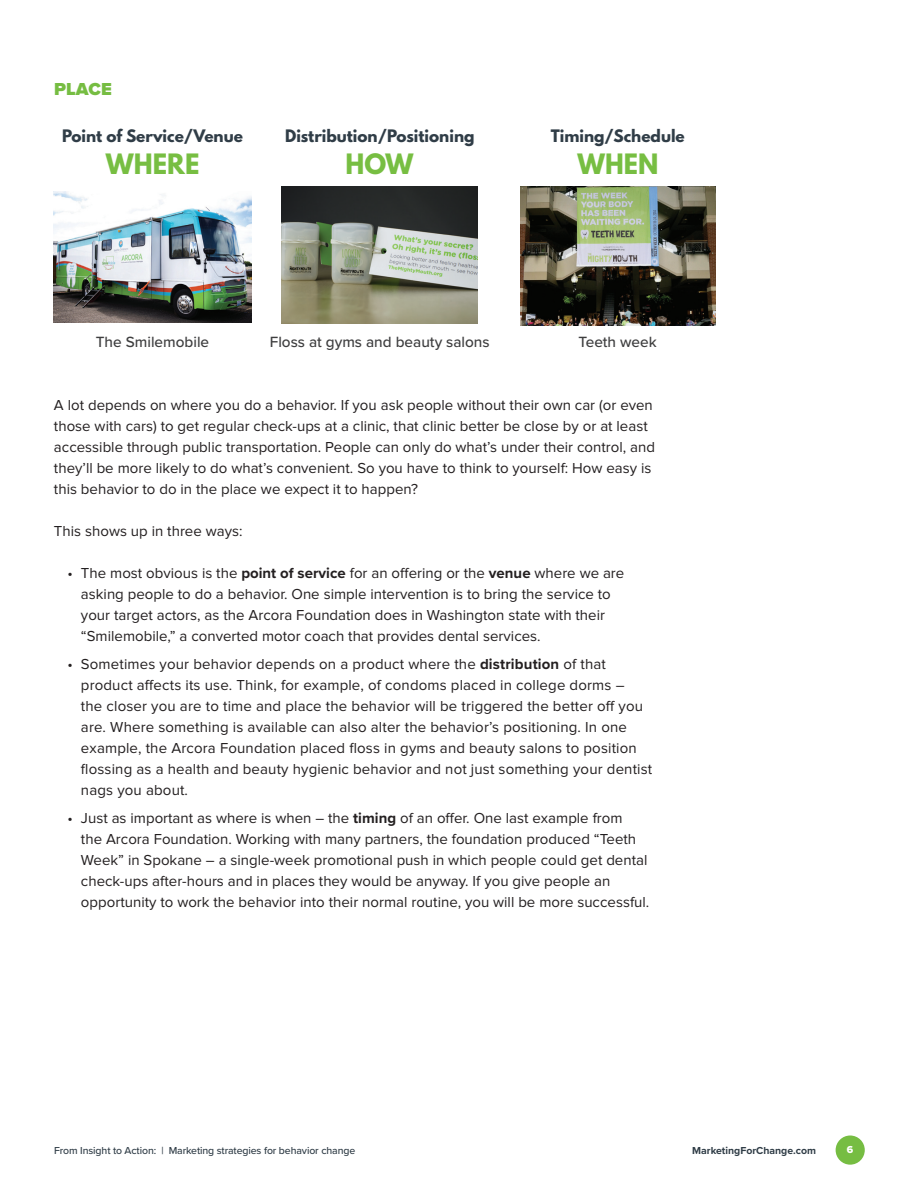
<style>
.page{position:relative;width:918px;height:1188px;background:#fff}
.page>*{position:absolute;margin:0;border:0;box-sizing:border-box;transform-origin:0 0}
.t1{font:700 24.9px "League Spartan";color:#77be42}
.t2{font:900 18px "Proxima Nova";letter-spacing:.01em;color:#76bd42}
.t3{font:700 15.3px "League Spartan";color:#303d47}
.t4{font:500 15.3px "Proxima Nova";color:#3e3e3f}
.t5{font:15px/21px "Proxima Nova";color:#231f20}
.t6{font:500 10.5px "Proxima Nova";letter-spacing:-.01em;color:#303d47}
.t7{font:700 10.5px "Proxima Nova";color:#303d47}
.t8{font:10.5px "Proxima Nova Extrabld";color:#fff}
.s1{font-weight:700}
</style>
<div class="page">
<div style="left:836px;top:1135px;width:29px;height:30px;background:#76bd42;border-radius:50%"></div>
<img style="left:54px;top:191px;width:197px;height:131px">
<img style="left:282px;top:186px;width:196px;height:137px">
<img style="left:520px;top:186px;width:195px;height:139px">
<p class="t2" style="left:54px;top:76px;width:59px">PLACE</p>
<p class="t3" style="left:62px;top:124px;width:182px">Point of Service/Venue</p>
<p class="t3" style="left:285px;top:124px;width:191px">Distribution/Positioning</p>
<p class="t3" style="left:551px;top:124px;width:136px">Timing/Schedule</p>
<h1 class="t1" style="left:106px;top:144px;width:95px">WHERE</h1>
<h1 class="t1" style="left:346px;top:144px;width:69px">HOW</h1>
<h1 class="t1" style="left:577px;top:144px;width:82px">WHEN</h1>
<p class="t4" style="left:96px;top:330px;width:115px">The Smilemobile</p>
<p class="t4" style="left:270px;top:330px;width:221px">Floss at gyms and beauty salons</p>
<p class="t4" style="left:579px;top:330px;width:80px">Teeth week</p>
<p class="t5" style="left:54px;top:395px;width:603px">A lot depends on where you do a behavior. If you ask people without their own car (or even those with cars) to get regular check-ups at a clinic, that clinic better be close by or at least accessible through public transportation. People can only do what’s under their control, and they’ll be more likely to do what’s convenient. So you have to think to yourself: How easy is this behavior to do in the place we expect it to happen?</p>
<p class="t5" style="left:54px;top:521px;width:190px">This shows up in three ways:</p>
<p class="t5" style="left:81px;top:563px;width:545px;text-indent:-14px">• The most obvious is the <span class="s1">point of service</span> for an offering or the <span class="s1">venue</span> where we are asking people to do a behavior. One simple intervention is to bring the service to your target actors, as the Arcora Foundation does in Washington state with their “Smilemobile,” a converted motor coach that provides dental services.</p>
<p class="t5" style="left:81px;top:654px;width:573px;text-indent:-14px">• Sometimes your behavior depends on a product where the <span class="s1">distribution</span> of that product affects its use. Think, for example, of condoms placed in college dorms –<br>the closer you are to time and place the behavior will be triggered the better off you are. Where something is available can also alter the behavior’s positioning. In one example, the Arcora Foundation placed floss in gyms and beauty salons to position flossing as a health and beauty hygienic behavior and not just something your dentist nags you about.</p>
<p class="t5" style="left:81px;top:808px;width:570px;text-indent:-14px">• Just as important as where is when – the <span class="s1">timing</span> of an offer. One last example from<br>the Arcora Foundation. Working with many partners, the foundation produced “Teeth Week” in Spokane – a single-week promotional push in which people could get dental check-ups after-hours and in places they would be anyway. If you give people an opportunity to work the behavior into their normal routine, you will be more successful.</p>
<p class="t6" style="left:54px;top:1142px;width:303px">From Insight to Action: | Marketing strategies for behavior change</p>
<p class="t7" style="left:692px;top:1142px;width:125px">MarketingForChange.com</p>
<p class="t8" style="left:847px;top:1145px;width:8px">6</p>
</div>
